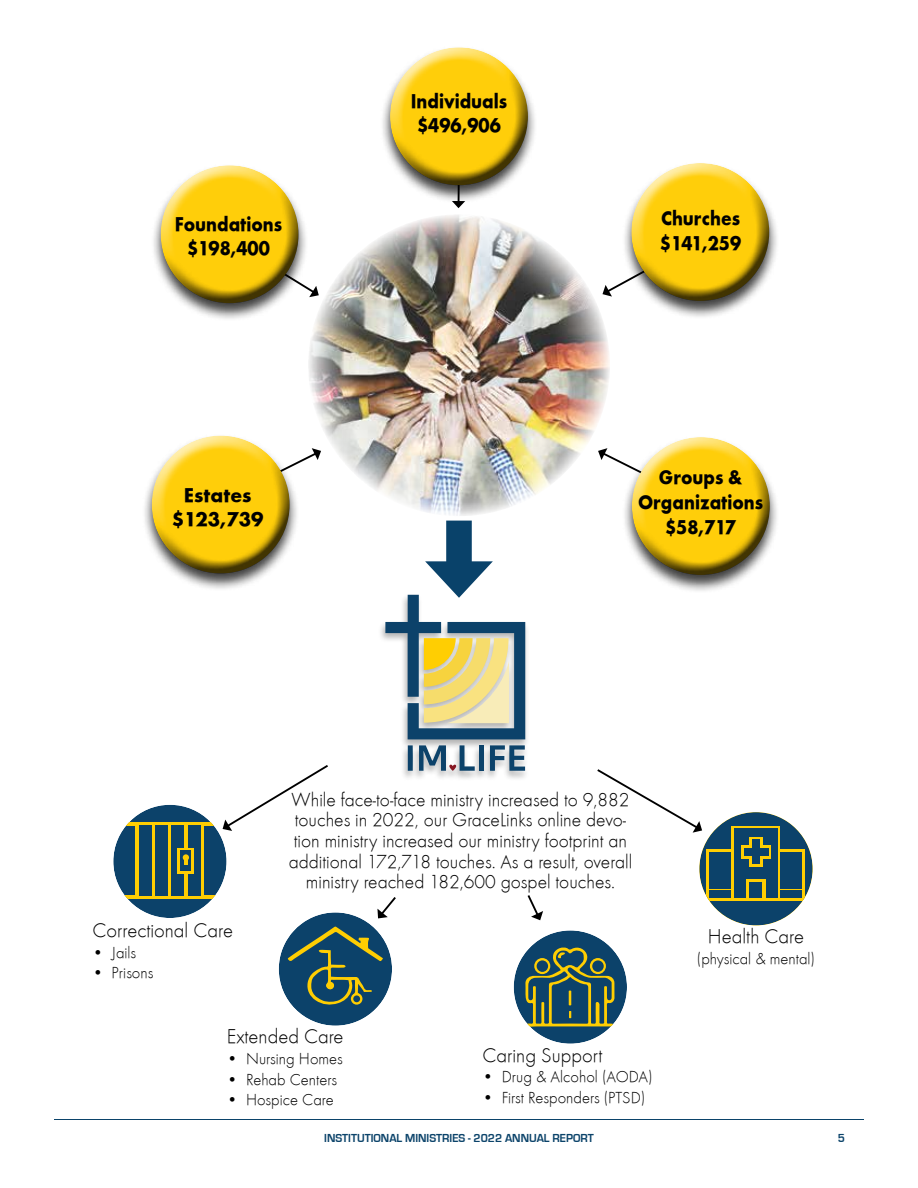
<style>
.page{position:relative;width:918px;height:1188px;background:#fff}
.page>*{position:absolute;margin:0;border:0;box-sizing:border-box;transform-origin:0 0}
.t1{font:20.7px/24.8px "Function LH Heavy";color:#000;text-align:center;scale:.9 1}
.t2{font:20.7px "Function LH Light";color:#000}
.t3{font:20.7px/24.8px "Function LH Heavy";color:#000;text-align:center}
.t4{font:19.5px/20.7px "Function LH Light";color:#000;text-align:center}
.t5{font:16.5px "Function LH Light";color:#000}
.t6{font:700 12px "Eurostile";color:#0b436a;scale:.95 1}
</style>
<div class="page">
<hr style="left:54px;top:1119px;width:810px;height:1px;background:#0b436a">
<svg style="left:223px;top:765px;width:105px;height:66px"></svg>
<svg style="left:300px;top:448px;width:21px;height:15px"></svg>
<svg style="left:598px;top:448px;width:24px;height:16px"></svg>
<svg style="left:454px;top:204px;width:9px;height:4px"></svg>
<svg style="left:309px;top:286px;width:10px;height:11px"></svg>
<svg style="left:603px;top:283px;width:18px;height:14px"></svg>
<img style="left:308px;top:214px;width:302px;height:302px;border-radius:151px">
<div style="left:113px;top:805px;width:114px;height:113px;background:#0c426a;border-radius:50%"></div>
<hr style="left:123px;top:895px;width:94px;height:4px;background:#ffce02">
<hr style="left:123px;top:822px;width:94px;height:4px;background:#ffce02">
<svg style="left:136px;top:825px;width:68px;height:70px"></svg>
<div style="left:172px;top:826px;width:12px;height:70px;background:#0c426a"></div>
<div style="left:188px;top:826px;width:12px;height:70px;background:#0c426a"></div>
<div style="left:178px;top:848px;width:16px;height:25px;background:#ffce02"></div>
<div style="left:180px;top:851px;width:11px;height:20px;background:#0c426a"></div>
<div style="left:140px;top:826px;width:12px;height:70px;background:#0c426a"></div>
<div style="left:156px;top:826px;width:12px;height:70px;background:#0c426a"></div>
<div style="left:183px;top:854px;width:6px;height:7px;background:#ffce02;border-radius:50%"></div>
<svg style="left:184px;top:861px;width:3px;height:4px"></svg>
<div style="left:151px;top:164px;width:158px;height:158px;background:#000;opacity:.75"></div>
<div style="left:160px;top:163px;width:139px;height:110px;background:#fff;opacity:.75"></div>
<div style="left:160px;top:187px;width:141px;height:117px;background:#000;opacity:.75"></div>
<div style="left:142px;top:434px;width:158px;height:158px;background:#000;opacity:.75"></div>
<div style="left:151px;top:433px;width:139px;height:111px;background:#fff;opacity:.75"></div>
<div style="left:151px;top:457px;width:141px;height:117px;background:#000;opacity:.75"></div>
<div style="left:380px;top:46px;width:158px;height:158px;background:#000;opacity:.75"></div>
<div style="left:389px;top:45px;width:139px;height:111px;background:#fff;opacity:.75"></div>
<div style="left:389px;top:69px;width:141px;height:117px;background:#000;opacity:.75"></div>
<div style="left:621px;top:161px;width:158px;height:159px;background:#000;opacity:.75"></div>
<div style="left:630px;top:161px;width:140px;height:110px;background:#fff;opacity:.75"></div>
<div style="left:630px;top:184px;width:141px;height:118px;background:#000;opacity:.75"></div>
<div style="left:622px;top:435px;width:158px;height:159px;background:#000;opacity:.75"></div>
<div style="left:631px;top:435px;width:139px;height:110px;background:#fff;opacity:.75"></div>
<div style="left:631px;top:458px;width:141px;height:118px;background:#000;opacity:.75"></div>
<div style="left:446px;top:521px;width:26px;height:54px;background:#09426a"></div>
<svg style="left:279px;top:897px;width:117px;height:129px"></svg>
<div style="left:378px;top:594px;width:152px;height:188px;background:#000;opacity:.3"></div>
<svg style="left:385px;top:561px;width:140px;height:178px"></svg>
<svg style="left:490px;top:745px;width:323px;height:299px"></svg>
<svg style="left:408px;top:745px;width:5px;height:26px"></svg>
<div style="left:479px;top:745px;width:5px;height:26px;background:#0c426a"></div>
<svg style="left:419px;top:745px;width:56px;height:26px"></svg>
<p class="t1" style="left:175px;top:211px;width:121px">Foundations $198,400</p>
<p class="t3" style="left:172px;top:482px;width:93px">Estates $123,739</p>
<p class="t1" style="left:411px;top:88px;width:109px">Individuals $496,906</p>
<p class="t1" style="left:660px;top:206px;width:92px;text-align:left">Churches $141,259</p>
<p class="t1" style="left:638px;top:465px;width:141px">Groups &amp;<br>Organizations $58,717</p>
<p class="t2" style="left:92px;top:919px;width:142px">Correctional Care</p>
<p class="t5" style="left:92px;top:943px;width:45px">• Jails</p>
<p class="t5" style="left:92px;top:964px;width:63px">• Prisons</p>
<p class="t4" style="left:289px;top:789px;width:345px">While face-to-face ministry increased to 9,882 touches in 2022, our GraceLinks online devo&shy;tion ministry increased our ministry footprint an additional 172,718 touches. As a result, overall ministry reached 182,600 gospel touches.</p>
<p class="t2" style="left:227px;top:1025px;width:118px">Extended Care</p>
<p class="t5" style="left:227px;top:1050px;width:118px">• Nursing Homes</p>
<p class="t5" style="left:227px;top:1070px;width:112px">• Rehab Centers</p>
<p class="t5" style="left:227px;top:1091px;width:108px">• Hospice Care</p>
<p class="t2" style="left:482px;top:1044px;width:122px">Caring Support</p>
<p class="t5" style="left:482px;top:1068px;width:172px">• Drug &amp; Alcohol (AODA)</p>
<p class="t5" style="left:482px;top:1089px;width:164px">• First Responders (PTSD)</p>
<p class="t2" style="left:708px;top:925px;width:98px">Health Care</p>
<p class="t5" style="left:697px;top:950px;width:120px">(physical &amp; mental)</p>
<p class="t6" style="left:324px;top:1132px;width:285px">INSTITUTIONAL MINISTRIES - 2022 ANNUAL REPORT</p>
<p class="t6" style="left:838px;top:1132px;width:9px">5</p>
</div>
